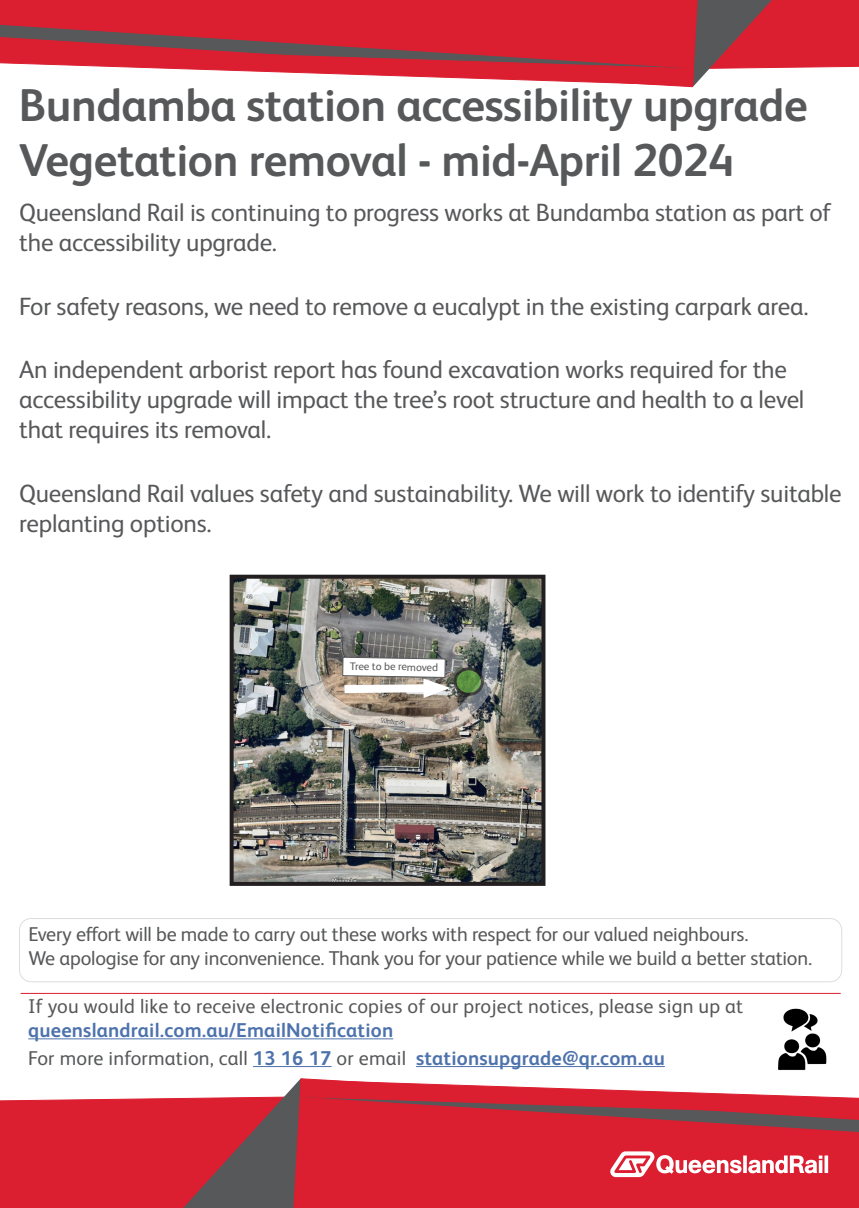
<style>
.page{position:relative;width:859px;height:1208px;background:#fff}
.page>*{position:absolute;margin:0;border:0;box-sizing:border-box;transform-origin:0 0}
.Heading{font:700 46px/55px "FS Albert Pro";letter-spacing:-.01em;color:#57585a}
.Body{font:25px/30px "FS Albert Pro";letter-spacing:-.01em;color:#57585a}
.Body-2{font:20px/24px "FS Albert Pro";letter-spacing:-.01em;color:#57585a}
.Body-3{font:20px/24px "FS Albert Pro";letter-spacing:.01em;color:#57585a}
.Body-4{font:700 20px "FS Albert Pro";letter-spacing:.01em;color:#4d72ac}
.t1{font:11px "FS Albert Pro";color:#57585a}
.s1{font-weight:700;color:#4d72ac}
.s2{font-weight:400;color:#57585a}
</style>
<div class="page">
<div style="left:0;top:1099px;width:85px;height:109px;background:#db1e30"></div>
<svg style="left:85px;top:1091px;width:204px;height:117px;fill:#db1e30"></svg>
<div style="left:289px;top:1078px;width:570px;height:130px;background:#db1e30"></div>
<svg style="left:299px;top:1079px;width:560px;height:65px"></svg>
<svg style="left:0;top:0;width:859px;height:87px"></svg>
<div style="left:19px;top:918px;width:823px;height:64px;border:1px solid #dcdddf;border-radius:12px"></div>
<img style="left:235px;top:579px;width:305px;height:302px">
<div style="left:230px;top:574px;width:315px;height:312px;border:4px solid #231f20"></div>
<svg style="left:455px;top:669px;width:27px;height:25px"></svg>
<div style="left:454px;top:667px;width:30px;height:29px;border:3px solid #231f20;border-radius:50%"></div>
<svg style="left:336px;top:656px;width:114px;height:42px"></svg>
<hr style="left:21px;top:993px;width:820px;height:1px;background:#db1e30">
<hr style="left:28px;top:1038px;width:365px;height:1px;background:#4d72ac">
<hr style="left:253px;top:1066px;width:79px;height:1px;background:#4d72ac">
<hr style="left:416px;top:1066px;width:249px;height:1px;background:#4d72ac">
<img style="left:778px;top:1008px;width:49px;height:63px">
<svg style="left:610px;top:1151px;width:218px;height:26px"></svg>
<p class="Heading" style="left:19px;top:76px;width:790px">Bundamba station accessibility upgrade<br>Vegetation removal - mid-April 2024</p>
<p class="Body" style="left:19px;top:195px;width:813px">Queensland Rail is continuing to progress works at Bundamba station as part of the accessibility upgrade.</p>
<p class="Body" style="left:19px;top:289px;width:791px">For safety reasons, we need to remove a eucalypt in the existing carpark area.</p>
<p class="Body" style="left:19px;top:353px;width:786px">An independent arborist report has found excavation works required for the accessibility upgrade will impact the tree’s root structure and health to a level that requires its removal.</p>
<p class="Body" style="left:19px;top:477px;width:824px">Queensland Rail values safety and sustainability. We will work to identify suitable replanting options.</p>
<p class="t1" style="left:350px;top:658px;width:90px;rotate:1deg">Tree to be removed</p>
<p class="Body-2" style="left:28px;top:921px;width:785px">Every effort will be made to carry out these works with respect for our valued neighbours.<br>We apologise for any inconvenience. Thank you for your patience while we build a better station.</p>
<p class="Body-3" style="left:28px;top:992px;width:716px">If you would like to receive electronic copies of our project notices, please sign up at <span class="s1">queenslandrail.com.au/EmailNotification</span></p>
<p class="Body-4" style="left:28px;top:1043px;width:638px"><span class="s2">For more information, call</span> 13 16 17 <span class="s2">or email</span> stationsupgrade@qr.com.au</p>
</div>
